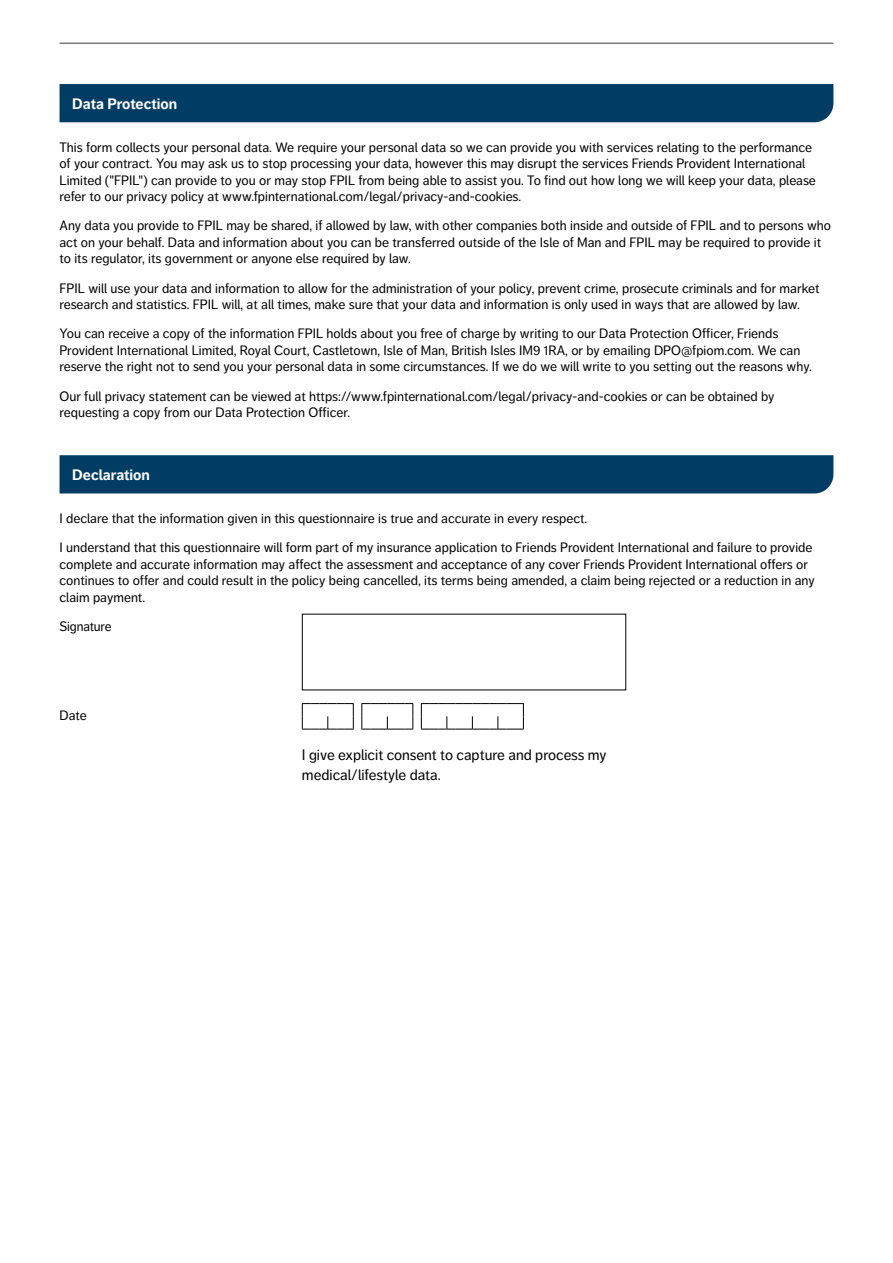
<style>
.page{position:relative;width:893px;height:1263px;background:#fff}
.page>*{position:absolute;margin:0;border:0;box-sizing:border-box;transform-origin:0 0}
.Body_text{font:15px "Friends Life Dagny";color:#000}
.Body_text-2{font:700 15px "Friends Life Dagny";color:#fff}
.App_Form_Body_Text{font:13.5px/16.5px "Friends Life Dagny";color:#000}
</style>
<div class="page">
<hr style="left:60px;top:43px;width:773px;height:1px;background:#7c7b7b">
<div style="left:60px;top:84px;width:773px;height:38px;background:#003c64"></div>
<div style="left:60px;top:455px;width:773px;height:38px;background:#003c64"></div>
<svg style="left:302px;top:703px;width:52px;height:27px"></svg>
<svg style="left:361px;top:703px;width:52px;height:27px"></svg>
<svg style="left:421px;top:703px;width:103px;height:27px"></svg>
<p class="Body_text-2" style="left:72px;top:95px;width:106px">Data Protection</p>
<p class="App_Form_Body_Text" style="left:60px;top:139px;width:758px">This form collects your personal data. We require your personal data so we can provide you with services relating to the performance of your contract. You may ask us to stop processing your data, however this may disrupt the services Friends Provident International Limited ("FPIL") can provide to you or may stop FPIL from being able to assist you. To find out how long we will keep your data, please refer to our privacy policy at www.fpinternational.com/legal/privacy-and-cookies.</p>
<p class="App_Form_Body_Text" style="left:60px;top:217px;width:773px">Any data you provide to FPIL may be shared, if allowed by law, with other companies both inside and outside of FPIL and to persons who act on your behalf. Data and information about you can be transferred outside of the Isle of Man and FPIL may be required to provide it to its regulator, its government or anyone else required by law.</p>
<p class="App_Form_Body_Text" style="left:60px;top:280px;width:761px">FPIL will use your data and information to allow for the administration of your policy, prevent crime, prosecute criminals and for market research and statistics. FPIL will, at all times, make sure that your data and information is only used in ways that are allowed by law.</p>
<p class="App_Form_Body_Text" style="left:60px;top:325px;width:754px">You can receive a copy of the information FPIL holds about you free of charge by writing to our Data Protection Officer, Friends<br>Provident International Limited, Royal Court, Castletown, Isle of Man, British Isles IM9 1RA, or by emailing DPO@fpiom.com. We can reserve the right not to send you your personal data in some circumstances. If we do we will write to you setting out the reasons why.</p>
<p class="App_Form_Body_Text" style="left:60px;top:388px;width:716px">Our full privacy statement can be viewed at https://www.fpinternational.com/legal/privacy-and-cookies or can be obtained by requesting a copy from our Data Protection Officer.</p>
<p class="Body_text-2" style="left:72px;top:466px;width:79px">Declaration</p>
<p class="App_Form_Body_Text" style="left:60px;top:510px;width:529px">I declare that the information given in this questionnaire is true and accurate in every respect.</p>
<p class="App_Form_Body_Text" style="left:60px;top:539px;width:757px">I understand that this questionnaire will form part of my insurance application to Friends Provident International and failure to provide complete and accurate information may affect the assessment and acceptance of any cover Friends Provident International offers or continues to offer and could result in the policy being cancelled, its terms being amended, a claim being rejected or a reduction in any claim payment.</p>
<p class="App_Form_Body_Text" style="left:60px;top:618px;width:53px">Signature</p>
<p class="App_Form_Body_Text" style="left:60px;top:707px;width:29px">Date</p>
<p class="Body_text" style="left:302px;top:747px;width:306px">I give explicit consent to capture and process my</p>
<p class="Body_text" style="left:302px;top:766px;width:141px">medical/lifestyle data.</p>
</div>
